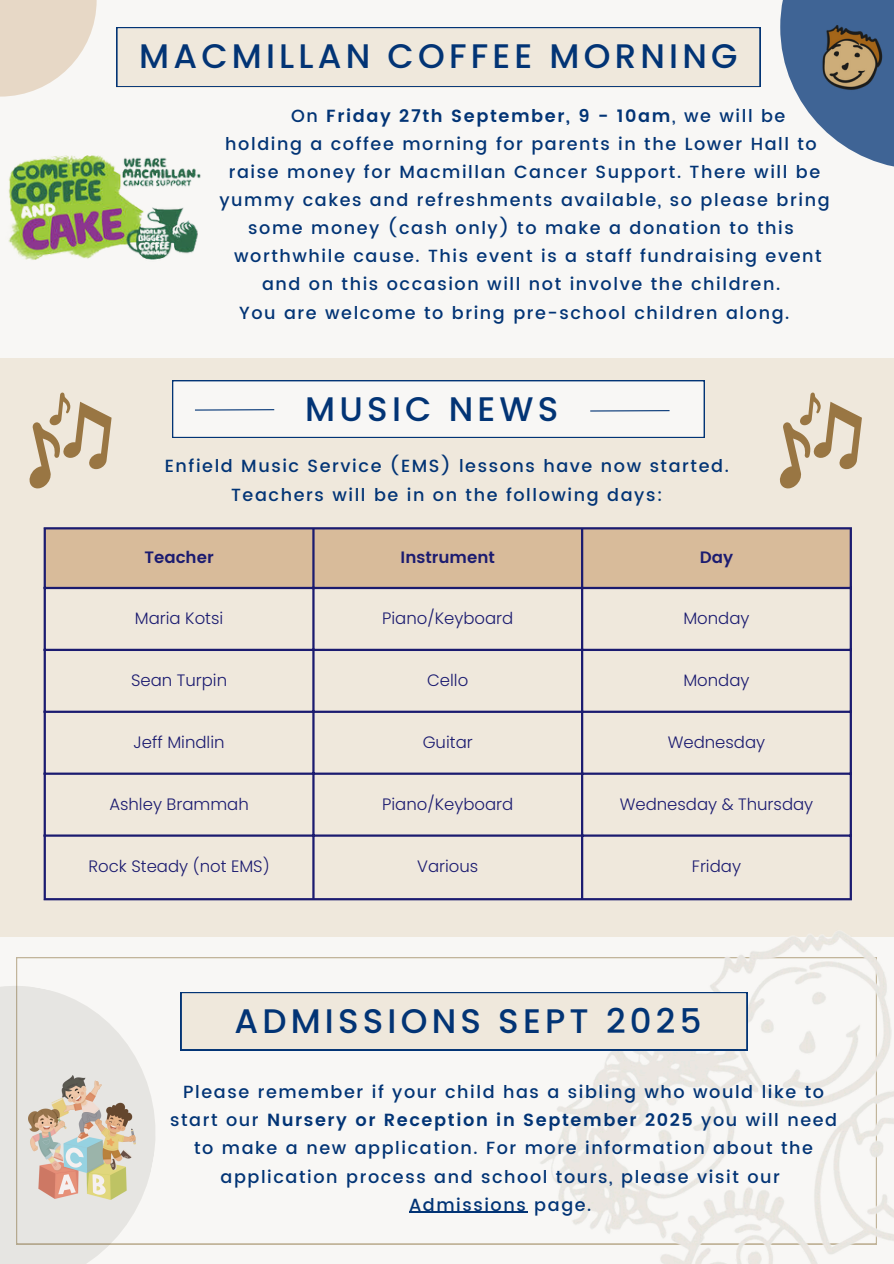
<style>
.page{position:relative;width:894px;height:1264px;background:#fff}
.page>*{position:absolute;margin:0;border:0;box-sizing:border-box;transform-origin:0 0}
.t1{font:500 34.05px "Poppins";letter-spacing:.125em;color:#023475}
.t2{font:500 17.55px/28.2px "Poppins";letter-spacing:.09em;color:#023475;text-align:center}
.t3{font:600 17.55px "Poppins";letter-spacing:.09em;color:#023475}
.t4{font:300 16.5px "Poppins";color:#1b1b70}
.t5{font:600 16.5px "Poppins";color:#1b1b70}
.s1{font-weight:500}
.s2{font-weight:600}
</style>
<div class="page">
<div style="left:0;top:0;width:893px;height:1263px;background:#f8f7f5"></div>
<svg style="left:780px;top:0;width:113px;height:167px;fill:#3f6495"></svg>
<div style="left:0;top:359px;width:893px;height:577px;background:#efe8dc"></div>
<svg style="left:16px;top:957px;width:497px;height:287px"></svg>
<svg style="left:0;top:973px;width:168px;height:290px;fill:#e6e5e2"></svg>
<svg style="left:0;top:0;width:97px;height:97px;fill:#e7d8c6"></svg>
<img style="left:513px;top:895px;width:380px;height:368px">
<img style="left:804px;top:9px;width:89px;height:96px">
<div style="left:172px;top:380px;width:532px;height:57px;background:#f8f7f5"></div>
<hr style="left:195px;top:409px;width:79px;height:1px;background:#023475">
<hr style="left:590px;top:410px;width:79px;height:1px;background:#023475">
<div style="left:181px;top:992px;width:566px;height:58px;background:#efe8dc"></div>
<div style="left:116px;top:27px;width:644px;height:60px;background:#efe8dc"></div>
<img style="left:8px;top:155px;width:193px;height:105px">
<hr style="left:409px;top:1211px;width:118px;height:1px;background:#023475">
<svg style="left:29px;top:392px;width:82px;height:96px"></svg>
<svg style="left:779px;top:392px;width:82px;height:96px"></svg>
<div style="left:46px;top:529px;width:803px;height:58px;background:#d8bb9a"></div>
<hr style="left:44px;top:529px;width:2px;height:369px;background:#1b1b70">
<hr style="left:312px;top:529px;width:2px;height:369px;background:#1b1b70">
<hr style="left:581px;top:529px;width:2px;height:369px;background:#1b1b70">
<hr style="left:849px;top:529px;width:2px;height:369px;background:#1b1b70">
<hr style="left:44px;top:527px;width:807px;height:2px;background:#1b1b70">
<hr style="left:44px;top:587px;width:807px;height:2px;background:#1b1b70">
<hr style="left:44px;top:648px;width:807px;height:3px;background:#1b1b70">
<hr style="left:44px;top:710px;width:807px;height:3px;background:#1b1b70">
<hr style="left:44px;top:772px;width:807px;height:2px;background:#1b1b70">
<hr style="left:44px;top:834px;width:807px;height:2px;background:#1b1b70">
<hr style="left:44px;top:898px;width:807px;height:2px;background:#1b1b70">
<img style="left:28px;top:1075px;width:107px;height:124px">
<p class="t1" style="left:139px;top:33px;width:599px">MACMILLAN COFFEE MORNING</p>
<p class="t3" style="left:291px;top:105px;width:495px"><span class="s1">On</span> Friday 27th September, 9 - 10am<span class="s1">, we will be</span></p>
<h1 class="t2" style="left:225px;top:130px;width:593px">holding a coffee morning for parents in the Lower Hall to</h1>
<p class="t2" style="left:219px;top:158px;width:611px">raise money for Macmillan Cancer Support. There will be yummy cakes and refreshments available, so please bring some money (cash only) to make a donation to this</p>
<p class="t2" style="left:234px;top:242px;width:589px">worthwhile cause. This event is a staff fundraising event</p>
<p class="t2" style="left:262px;top:270px;width:519px">and on this occasion will not involve the children.</p>
<p class="t2" style="left:239px;top:298px;width:551px">You are welcome to bring pre-school children along.</p>
<p class="t1" style="left:305px;top:385px;width:254px">MUSIC NEWS</p>
<p class="t2" style="left:165px;top:452px;width:565px">Enfield Music Service (EMS) lessons have now started.<br>Teachers will be in on the following days:</p>
<p class="t5" style="left:144px;top:548px;width:71px">Teacher</p>
<p class="t5" style="left:400px;top:548px;width:96px">Instrument</p>
<p class="t5" style="left:699px;top:548px;width:35px">Day</p>
<p class="t4" style="left:135px;top:606px;width:90px">Maria Kotsi</p>
<p class="t4" style="left:382px;top:606px;width:133px">Piano/Keyboard</p>
<p class="t4" style="left:683px;top:606px;width:68px">Monday</p>
<p class="t4" style="left:131px;top:668px;width:98px">Sean Turpin</p>
<p class="t4" style="left:427px;top:668px;width:43px">Cello</p>
<p class="t4" style="left:683px;top:668px;width:68px">Monday</p>
<p class="t4" style="left:133px;top:730px;width:92px">Jeff Mindlin</p>
<p class="t4" style="left:422px;top:730px;width:52px">Guitar</p>
<p class="t4" style="left:667px;top:730px;width:99px">Wednesday</p>
<p class="t4" style="left:109px;top:792px;width:141px">Ashley Brammah</p>
<p class="t4" style="left:382px;top:792px;width:133px">Piano/Keyboard</p>
<p class="t4" style="left:619px;top:792px;width:195px">Wednesday &amp; Thursday</p>
<p class="t4" style="left:88px;top:854px;width:182px">Rock Steady (not EMS)</p>
<p class="t4" style="left:417px;top:854px;width:63px">Various</p>
<h1 class="t4" style="left:691px;top:854px;width:51px">Friday</h1>
<p class="t1" style="left:234px;top:997px;width:468px">ADMISSIONS SEPT 2025</p>
<p class="t2" style="left:170px;top:1077px;width:668px">Please remember if your child has a sibling who would like to start our <span class="s2">Nursery or Reception in September 2025</span> you will need to make a new application. For more information about the application process and school tours, please visit our</p>
<p class="t2" style="left:409px;top:1190px;width:184px">Admissions page.</p>
</div>
